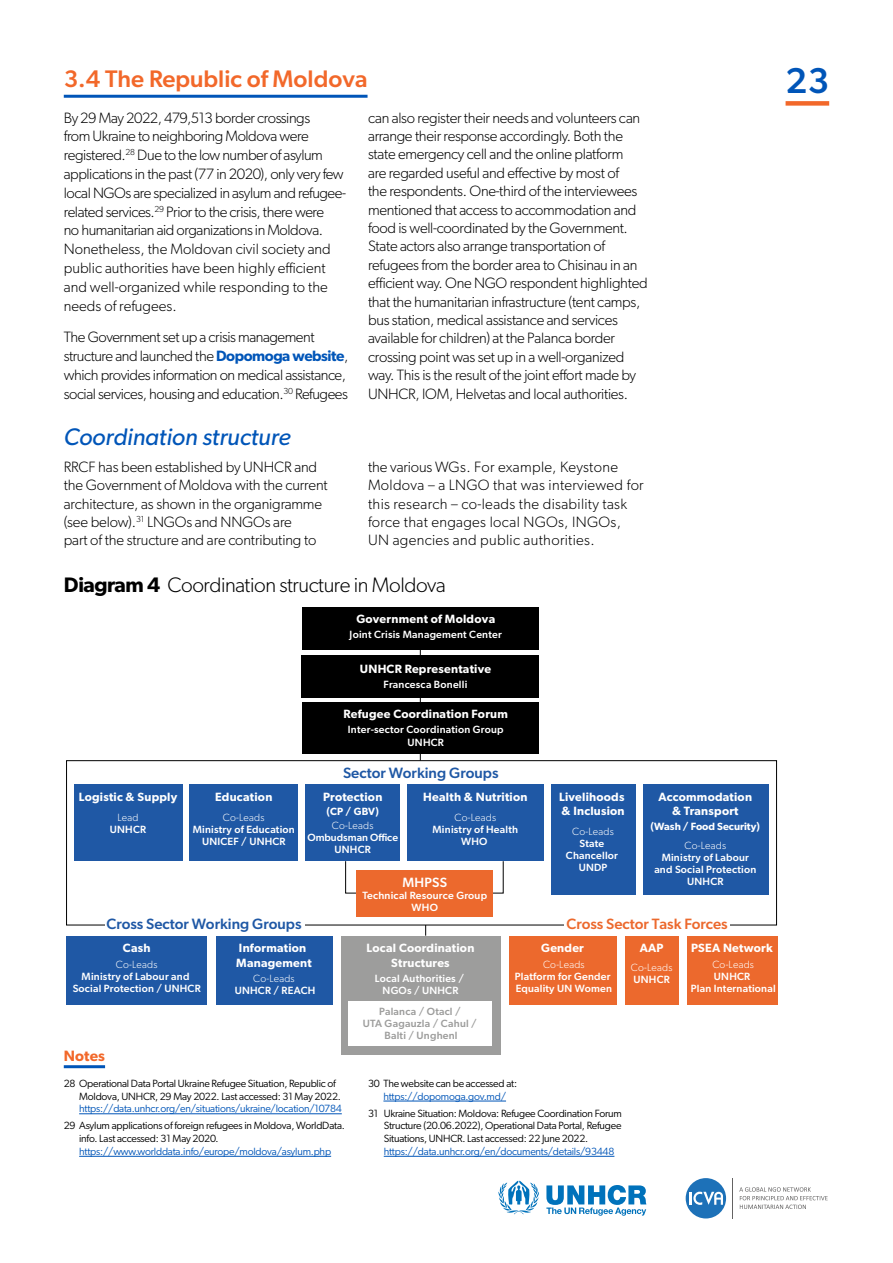
<style>
.page{position:relative;width:893px;height:1263px;background:#fff}
.page>*{position:absolute;margin:0;border:0;box-sizing:border-box;transform-origin:0 0}
.t1{font:500 36px "Gibson";color:#0055b8}
.t2{font:500 24px "Gibson";color:#f2682a}
.t3{font:italic 24px "Gibson";color:#0055b8}
.t4{font:300 21px "Gibson";letter-spacing:-.02em;color:#000}
.t5{font:300 15px/18.5px "Gibson";letter-spacing:-.02em;color:#000}
.t6{font:300 15px/18.5px "Gibson";letter-spacing:.02em;color:#000}
.t7{font:500 15px "Gibson";color:#1f58a5}
.t8{font:500 15px "Gibson";color:#ec692d}
.t9{font:600 15px "Gibson";letter-spacing:.01em;color:#f2682a}
.t10{font:500 13.5px "Gibson";color:#fff}
.t11{font:600 12px/14.4px "Gibson";letter-spacing:.02em;color:#fff}
.t12{font:10.5px/12.8px "Gibson";letter-spacing:-.02em;color:#000}
.t13{font:500 10.5px/12px "Gibson";letter-spacing:.02em;color:#fff;text-align:center}
.t14{font:10.5px "Gibson";letter-spacing:-.02em;color:#0055b8}
.t15{font:300 10.5px "Gibson";letter-spacing:.02em;color:#fff}
.t16{font:500 10.5px/12px "Gibson";letter-spacing:.02em;color:#9d9d9c;text-align:center}
.t17{font:600 10.5px "Gibson";color:#fff}
.t18{font:500 10.5px/12px "Gibson";color:#fff;text-align:center}
.s1{font-weight:600;color:#0055b8}
.s2{font-weight:600}
</style>
<div class="page">
<hr style="left:64px;top:1065px;width:41px;height:3px;background:#0055b8">
<hr style="left:79px;top:1113px;width:263px;height:1px;background:#0055b8">
<hr style="left:79px;top:1156px;width:252px;height:1px;background:#0055b8">
<hr style="left:383px;top:1101px;width:123px;height:1px;background:#0055b8">
<hr style="left:384px;top:1156px;width:230px;height:1px;background:#0055b8">
<svg style="left:498px;top:1181px;width:41px;height:33px"></svg>
<svg style="left:546px;top:1185px;width:100px;height:31px"></svg>
<hr style="left:732px;top:1178px;width:1px;height:40px;background:#646363">
<svg style="left:739px;top:1187px;width:89px;height:22px"></svg>
<div style="left:686px;top:1178px;width:40px;height:40px;background:#1d71b8;border-radius:50%"></div>
<svg style="left:690px;top:1192px;width:33px;height:13px"></svg>
<div style="left:786px;top:101px;width:43px;height:5px;background:#f2682a"></div>
<hr style="left:64px;top:95px;width:304px;height:3px;background:#0055b8">
<div style="left:66px;top:760px;width:711px;height:165px;border:1px solid #000"></div>
<div style="left:302px;top:607px;width:237px;height:43px;background:#000"></div>
<hr style="left:420px;top:644px;width:1px;height:116px;background:#000">
<div style="left:302px;top:655px;width:237px;height:42px;background:#000"></div>
<div style="left:190px;top:784px;width:108px;height:77px;background:#1f58a5"></div>
<div style="left:305px;top:784px;width:95px;height:77px;background:#1f58a5"></div>
<div style="left:407px;top:784px;width:137px;height:77px;background:#1f58a5"></div>
<div style="left:551px;top:784px;width:85px;height:111px;background:#1f58a5"></div>
<div style="left:643px;top:784px;width:126px;height:111px;background:#1f58a5"></div>
<div style="left:74px;top:784px;width:108px;height:77px;background:#1f58a5"></div>
<div style="left:356px;top:870px;width:137px;height:46px;background:#ec692d"></div>
<div style="left:67px;top:936px;width:140px;height:68px;background:#1f58a5"></div>
<div style="left:216px;top:936px;width:116px;height:68px;background:#1f58a5"></div>
<div style="left:509px;top:936px;width:108px;height:68px;background:#ec692d"></div>
<div style="left:625px;top:936px;width:54px;height:68px;background:#ec692d"></div>
<div style="left:687px;top:936px;width:90px;height:68px;background:#ec692d"></div>
<div style="left:341px;top:936px;width:159px;height:118px;background:#9d9d9c"></div>
<div style="left:348px;top:1001px;width:144px;height:45px;background:#fff"></div>
<div style="left:302px;top:702px;width:237px;height:52px;background:#000"></div>
<div style="left:105px;top:917px;width:199px;height:16px;background:#fff"></div>
<div style="left:564px;top:917px;width:166px;height:16px;background:#fff"></div>
<h2 class="t2" style="left:64px;top:65px;width:305px">3.4 The Republic of Moldova</h2>
<h1 class="t1" style="left:786px;top:59px;width:45px">23</h1>
<p class="t5" style="left:64px;top:108px;width:284px">By 29 May 2022, 479,513 border crossings<br>from Ukraine to neighboring Moldova were registered.<sup>28</sup> Due to the low number of asylum applications in the past (77 in 2020), only very few local NGOs are specialized in asylum and refugee&shy;related services.<sup>29</sup> Prior to the crisis, there were<br>no humanitarian aid organizations in Moldova.<br>Nonetheless, the Moldovan civil society and public authorities have been highly efficient and well-organized while responding to the needs of refugees.</p>
<p class="t5" style="left:64px;top:327px;width:286px">The Government set up a crisis management structure and launched the <span class="s1">Dopomoga website</span>, which provides information on medical assistance, social services, housing and education.<sup>30</sup> Refugees</p>
<p class="t5" style="left:368px;top:108px;width:281px">can also register their needs and volunteers can arrange their response accordingly. Both the state emergency cell and the online platform<br>are regarded useful and effective by most of<br>the respondents. One-third of the interviewees mentioned that access to accommodation and food is well-coordinated by the Government.<br>State actors also arrange transportation of refugees from the border area to Chisinau in an efficient way. One NGO respondent highlighted that the humanitarian infrastructure (tent camps, bus station, medical assistance and services available for children) at the Palanca border crossing point was set up in a well-organized way. This is the result of the joint effort made by UNHCR, IOM, Helvetas and local authorities.</p>
<h2 class="t3" style="left:64px;top:422px;width:229px">Coordination structure</h2>
<p class="t5" style="left:64px;top:457px;width:265px">RRCF has been established by UNHCR and the Government of Moldova with the current architecture, as shown in the organigramme (see below).<sup>31</sup> LNGOs and NNGOs are<br>part of the structure and are contributing to</p>
<p class="t6" style="left:368px;top:457px;width:277px">the various WGs. For example, Keystone Moldova – a LNGO that was interviewed for this research – co-leads the disability task force that engages local NGOs, INGOs, UN agencies and public authorities.</p>
<h3 class="t4" style="left:64px;top:572px;width:384px"><span class="s2">Diagram 4</span> Coordination structure in Moldova</h3>
<p class="t11" style="left:356px;top:612px;width:140px">Government of Moldova</p>
<p class="t13" style="left:350px;top:628px;width:154px">Joint Crisis Management Center</p>
<p class="t11" style="left:360px;top:661px;width:133px">UNHCR Representative</p>
<p class="t13" style="left:384px;top:678px;width:85px">Francesca Bonelli</p>
<p class="t11" style="left:344px;top:706px;width:166px">Refugee Coordination Forum</p>
<p class="t13" style="left:348px;top:723px;width:157px;line-height:12.6px">Inter-sector Coordination Group<br>UNHCR</p>
<p class="t11" style="left:79px;top:789px;width:100px">Logistic &amp; Supply</p>
<p class="t15" style="left:117px;top:811px;width:23px">Lead</p>
<p class="t13" style="left:110px;top:823px;width:38px">UNHCR</p>
<p class="t11" style="left:215px;top:789px;width:59px">Education</p>
<p class="t15" style="left:223px;top:811px;width:43px">Co-Leads</p>
<p class="t13" style="left:193px;top:823px;width:103px">Ministry of Education<br>UNICEF / UNHCR</p>
<p class="t7" style="left:343px;top:763px;width:157px">Sector Working Groups</p>
<p class="t11" style="left:323px;top:789px;width:61px">Protection</p>
<p class="t17" style="left:327px;top:805px;width:54px">(CP / GBV)</p>
<p class="t15" style="left:332px;top:819px;width:43px">Co-Leads</p>
<p class="t18" style="left:307px;top:831px;width:92px">Ombudsman Office<br>UNHCR</p>
<p class="t11" style="left:423px;top:789px;width:106px">Health &amp; Nutrition</p>
<p class="t15" style="left:455px;top:811px;width:43px">Co-Leads</p>
<p class="t13" style="left:433px;top:823px;width:87px">Ministry of Health<br>WHO</p>
<p class="t10" style="left:402px;top:874px;width:46px">MHPSS</p>
<p class="t13" style="left:362px;top:889px;width:126px">Technical Resource Group<br>WHO</p>
<p class="t11" style="left:559px;top:789px;width:67px">Livelihoods &amp; Inclusion</p>
<p class="t15" style="left:572px;top:825px;width:43px">Co-Leads</p>
<p class="t13" style="left:566px;top:837px;width:54px">State<br>Chancellor<br>UNDP</p>
<p class="t11" style="left:658px;top:789px;width:95px;text-align:center">Accommodation &amp; Transport</p>
<p class="t17" style="left:651px;top:819px;width:111px">(Wash / Food Security)</p>
<p class="t15" style="left:684px;top:839px;width:43px">Co-Leads</p>
<p class="t13" style="left:654px;top:851px;width:103px">Ministry of Labour and Social Protection<br>UNHCR</p>
<p class="t7" style="left:106px;top:915px;width:197px">Cross Sector Working Groups</p>
<p class="t8" style="left:566px;top:915px;width:163px">Cross Sector Task Forces</p>
<p class="t11" style="left:123px;top:941px;width:29px">Cash</p>
<p class="t15" style="left:116px;top:958px;width:43px">Co-Leads</p>
<p class="t13" style="left:73px;top:970px;width:130px">Ministry of Labour and<br>Social Protection / UNHCR</p>
<p class="t11" style="left:236px;top:941px;width:77px">Information<br>Management</p>
<p class="t15" style="left:253px;top:972px;width:43px">Co-Leads</p>
<p class="t13" style="left:235px;top:984px;width:82px">UNHCR / REACH</p>
<p class="t9" style="left:64px;top:1047px;width:43px">Notes</p>
<p class="t12" style="left:79px;top:1077px;width:263px;text-indent:-15px">28 Operational Data Portal Ukraine Refugee Situation, Republic of<br>Moldova, UNHCR, 29 May 2022. Last accessed: 31 May 2022.</p>
<p class="t14" style="left:79px;top:1102px;width:264px">https://data.unhcr.org/en/situations/ukraine/location/10784</p>
<p class="t12" style="left:79px;top:1119px;width:267px;text-indent:-15px">29 Asylum applications of foreign refugees in Moldova, WorldData. info. Last accessed: 31 May 2020.</p>
<p class="t14" style="left:79px;top:1145px;width:253px">https://www.worlddata.info/europe/moldova/asylum.php</p>
<p class="t11" style="left:367px;top:941px;width:109px;text-align:center">Local Coordination<br>Structures</p>
<p class="t13" style="left:375px;top:972px;width:91px">Local Authorities /<br>NGOs / UNHCR</p>
<p class="t16" style="left:363px;top:1005px;width:116px">Palanca / Otacl /<br>UTA Gagauzla / Cahul /<br>Balti / Unghenl</p>
<p class="t11" style="left:541px;top:941px;width:44px">Gender</p>
<p class="t15" style="left:543px;top:958px;width:43px">Co-Leads</p>
<p class="t13" style="left:515px;top:970px;width:99px;text-align:left">Platform for Gender<br>Equality UN Women</p>
<p class="t11" style="left:640px;top:941px;width:25px">AAP</p>
<p class="t15" style="left:631px;top:961px;width:43px">Co-Leads</p>
<p class="t13" style="left:634px;top:973px;width:38px">UNHCR</p>
<p class="t12" style="left:368px;top:1077px;width:151px">30 The website can be accessed at:</p>
<p class="t14" style="left:383px;top:1090px;width:124px">https://dopomoga.gov.md/</p>
<p class="t12" style="left:384px;top:1106px;width:240px;text-align:justify;text-indent:-16px">31 Ukraine Situation: Moldova: Refugee Coordination Forum Structure (20.06.2022), Operational Data Portal, Refugee Situations, UNHCR. Last accessed: 22 June 2022.</p>
<p class="t14" style="left:384px;top:1145px;width:232px">https://data.unhcr.org/en/documents/details/93448</p>
<p class="t11" style="left:691px;top:941px;width:83px">PSEA Network</p>
<p class="t15" style="left:712px;top:958px;width:43px">Co-Leads</p>
<p class="t13" style="left:691px;top:970px;width:86px">UNHCR<br>Plan International</p>
</div>
